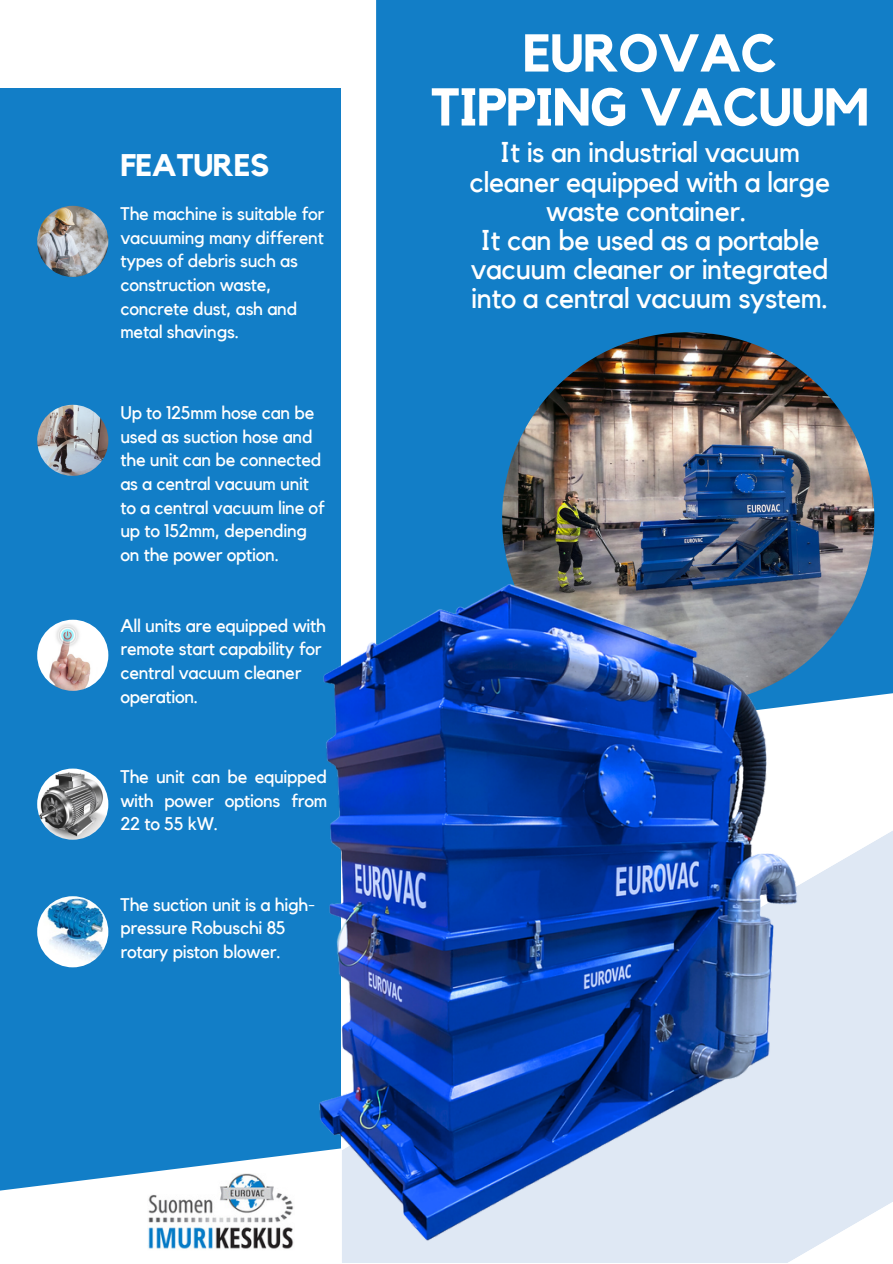
<style>
.page{position:relative;width:893px;height:1264px;background:#fff}
.page>*{position:absolute;margin:0;border:0;box-sizing:border-box;transform-origin:0 0}
.t1{font:700 52.5px/54px "Kollektif";letter-spacing:-.015em;color:#fff;text-align:center}
.t2{font:700 31.2px "Kollektif";letter-spacing:-.015em;color:#fff}
.t3{font:28.5px/29.2px "Kollektif";letter-spacing:-.015em;color:#fff;text-align:center}
.t4{font:18.3px/23.5px "Kollektif";letter-spacing:-.015em;color:#fff}
</style>
<div class="page">
<svg style="left:342px;top:831px;width:550px;height:431px;background:#e2eaf5"></svg>
<div style="left:0;top:88px;width:340px;height:1174px;background:#127ec7"></div>
<img style="left:37px;top:206px;width:71px;height:71px;border-radius:50%">
<img style="left:37px;top:405px;width:71px;height:70px;border-radius:50%">
<img style="left:37px;top:619px;width:71px;height:72px;border-radius:35px">
<div style="left:376px;top:0;width:516px;height:757px;background:#127ec7"></div>
<img style="left:37px;top:768px;width:71px;height:71px;border-radius:50%">
<img style="left:37px;top:896px;width:71px;height:71px;border-radius:50%">
<img style="left:502px;top:332px;width:372px;height:372px">
<svg style="left:0;top:1158px;width:340px;height:104px"></svg>
<img style="left:148px;top:1173px;width:114px;height:77px">
<img style="left:262px;top:578px;width:541px;height:672px">
<p class="t1" style="left:430px;top:28px;width:440px">EUROVAC<br>TIPPING VACUUM</p>
<p class="t2" style="left:120px;top:150px;width:150px">FEATURES</p>
<p class="t3" style="left:469px;top:139px;width:362px">It is an industrial vacuum cleaner equipped with a large waste container.</p>
<p class="t3" style="left:471px;top:226px;width:359px">It can be used as a portable vacuum cleaner or integrated into a central vacuum system.</p>
<p class="t4" style="left:120px;top:203px;width:205px">The machine is suitable for vacuuming many different types of debris such as construction waste, concrete dust, ash and metal shavings.</p>
<p class="t4" style="left:120px;top:401px;width:206px">Up to 125mm hose can be used as suction hose and the unit can be connected as a central vacuum unit to a central vacuum line of up to 152mm, depending on the power option.</p>
<p class="t4" style="left:120px;top:614px;width:207px">All units are equipped with remote start capability for central vacuum cleaner operation.</p>
<p class="t4" style="left:120px;top:765px;width:208px;text-align:justify">The unit can be equipped with power options from 22 to 55 kW.</p>
<p class="t4" style="left:120px;top:893px;width:196px">The suction unit is a high&shy;pressure Robuschi 85 rotary piston blower.</p>
</div>
